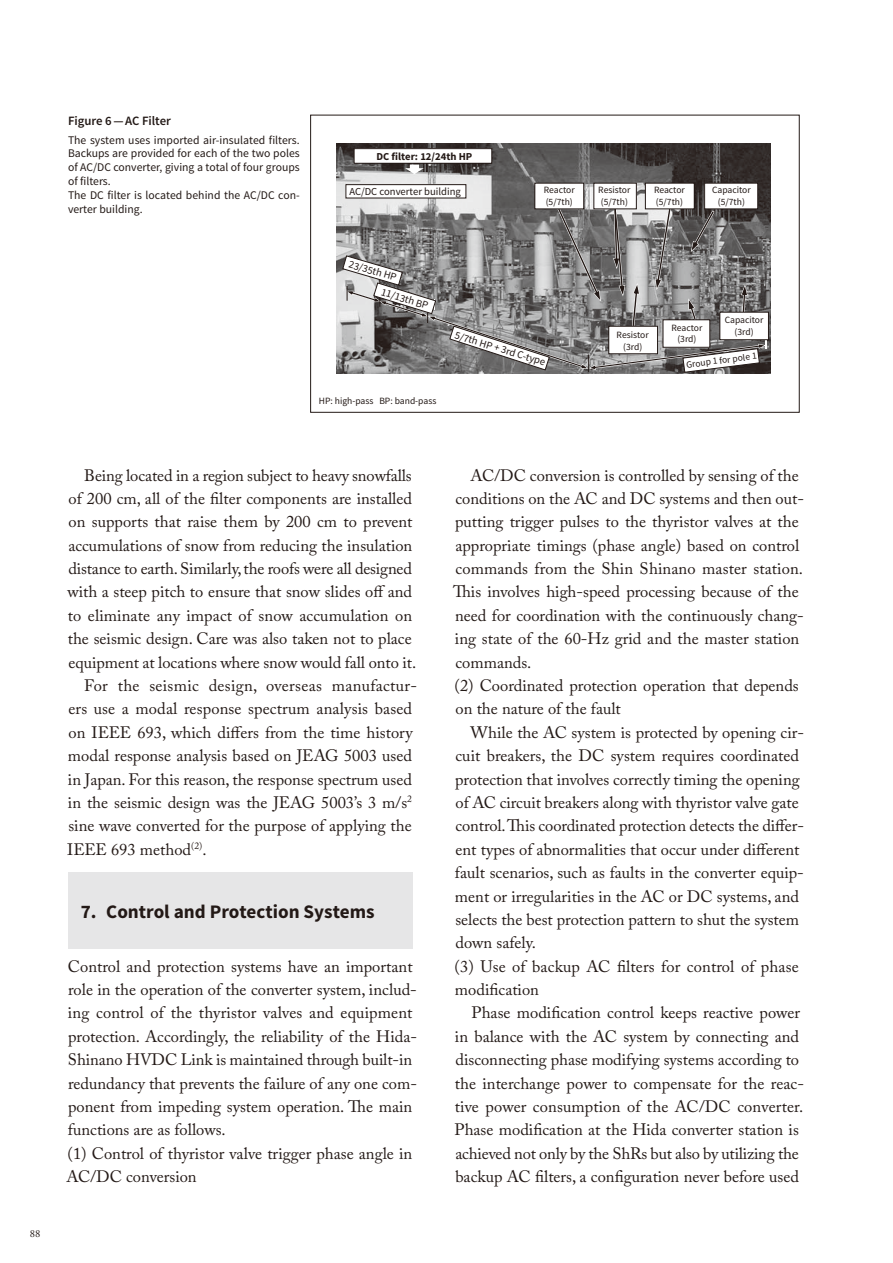
<style>
.page{position:relative;width:893px;height:1263px;background:#fff}
.page>*{position:absolute;margin:0;border:0;box-sizing:border-box;transform-origin:0 0}
.t1{font:700 19.2px "Source Sans Pro";color:#231916}
.t2{font:16.5px/23.4px "Adobe Caslon Pro";color:#231916}
.t3{font:16.5px "Adobe Caslon Pro";letter-spacing:.02em;color:#231916}
.t4{font:600 12.75px "Source Sans Pro";color:#231916}
.t5{font:11.7px/13.8px "Source Sans Pro";color:#231916}
.t6{font:10.65px "Source Sans Pro";color:#231916}
.t7{font:700 10.65px "Source Sans Pro";color:#231916}
.t8{font:10.65px "Adobe Garamond Pro";color:#231916}
.t9{font:9.6px/11.6px "Source Sans Pro";color:#231916;text-align:center}
.s1{color:#fff}
</style>
<div class="page">
<div style="left:68px;top:872px;width:344px;height:76px;background:#e6e6e7"></div>
<img style="left:337px;top:143px;width:434px;height:230px">
<div style="left:346px;top:185px;width:120px;height:13px;background:#fff"></div>
<div style="left:346px;top:184px;width:120px;height:14px;border:1px solid #231916"></div>
<svg style="left:405px;top:165px;width:19px;height:9px"></svg>
<div style="left:354px;top:149px;width:138px;height:14px;background:#fff"></div>
<div style="left:354px;top:148px;width:138px;height:16px;border:1px solid #231916"></div>
<div style="left:594px;top:183px;width:42px;height:26px;background:#fff"></div>
<div style="left:720px;top:312px;width:49px;height:28px;border:1px solid #231916"></div>
<div style="left:645px;top:183px;width:49px;height:26px;background:#fff"></div>
<div style="left:535px;top:183px;width:49px;height:26px;background:#fff"></div>
<div style="left:704px;top:183px;width:54px;height:26px;background:#fff"></div>
<div style="left:704px;top:183px;width:54px;height:26px;border:1px solid #231916"></div>
<svg style="left:342px;top:207px;width:425px;height:166px;background:#908f8f"></svg>
<div style="left:310px;top:115px;width:489px;height:298px;border:1px solid #231916"></div>
<p class="t4" style="left:68px;top:116px;width:105px">Figure 6 — AC Filter</p>
<p class="t5" style="left:68px;top:134px;width:233px">The system uses imported air-insulated filters.<br>Backups are provided for each of the two poles of AC/DC converter, giving a total of four groups of filters.<br>The DC filter is located behind the AC/DC con&shy;verter building.</p>
<p class="t7" style="left:376px;top:150px;width:97px">DC filter: 12/24th HP</p>
<p class="t6" style="left:349px;top:187px;width:113px">AC/DC converter building</p>
<p class="t6" style="left:350px;top:260px;width:51px;rotate:16deg">23/35th HP</p>
<p class="t6" style="left:383px;top:288px;width:50px;rotate:17deg">11/13th BP</p>
<p class="t9" style="left:544px;top:185px;width:32px;text-align:left">Reactor (5/7th)</p>
<p class="t9" style="left:319px;top:396px;width:119px">HP: high-pass BP: band-pass</p>
<p class="t6" style="left:456px;top:331px;width:96px;rotate:17deg">5/7th HP + 3rd C-type</p>
<p class="t9" style="left:598px;top:185px;width:34px;text-align:left">Resistor (5/7th)</p>
<p class="t9" style="left:654px;top:185px;width:32px;text-align:left">Reactor (5/7th)</p>
<p class="t9" style="left:712px;top:185px;width:40px">Capacitor (5/7th)</p>
<p class="t9" style="left:617px;top:330px;width:34px">Resistor (3rd)</p>
<p class="t9" style="left:671px;top:323px;width:32px">Reactor (3rd)</p>
<p class="t9" style="left:725px;top:315px;width:40px">Capacitor (3rd)</p>
<p class="t9" style="left:686px;top:360px;width:72px;rotate:-7deg">Group 1 for pole 1</p>
<p class="t8" style="left:30px;top:1228px;width:15px">88<span class="s1">.</span></p>
<p class="t2" style="left:84px;top:465px;width:329px">Being located in a region subject to heavy snowfalls</p>
<p class="t2" style="left:69px;top:489px;width:345px">of 200 cm, all of the filter components are installed</p>
<p class="t2" style="left:69px;top:512px;width:345px">on supports that raise them by 200 cm to prevent</p>
<p class="t2" style="left:68px;top:535px;width:345px">accumulations of snow from reducing the insulation</p>
<p class="t2" style="left:68px;top:559px;width:345px">distance to earth. Similarly, the roofs were all designed</p>
<p class="t2" style="left:67px;top:582px;width:346px">with a steep pitch to ensure that snow slides off and</p>
<p class="t2" style="left:68px;top:605px;width:346px">to eliminate any impact of snow accumulation on</p>
<p class="t2" style="left:68px;top:629px;width:345px">the seismic design. Care was also taken not to place</p>
<p class="t2" style="left:68px;top:652px;width:349px">equipment at locations where snow would fall onto it.</p>
<p class="t3" style="left:84px;top:679px;width:334px">For the seismic design, overseas manufactur-</p>
<p class="t2" style="left:68px;top:699px;width:345px">ers use a modal response spectrum analysis based</p>
<p class="t2" style="left:69px;top:722px;width:346px">on IEEE 693, which differs from the time history</p>
<p class="t2" style="left:68px;top:746px;width:346px">modal response analysis based on JEAG 5003 used</p>
<p class="t2" style="left:68px;top:769px;width:346px">in Japan. For this reason, the response spectrum used</p>
<p class="t2" style="left:68px;top:793px;width:346px">in the seismic design was the JEAG 5003’s 3 m/s<sup>2</sup></p>
<p class="t2" style="left:68px;top:816px;width:345px">sine wave converted for the purpose of applying the</p>
<p class="t2" style="left:67px;top:839px;width:141px">IEEE 693 method<sup>(2)</sup>.</p>
<p class="t1" style="left:81px;top:905px;width:295px">7. Control and Protection Systems</p>
<p class="t2" style="left:67px;top:956px;width:352px">Control and protection systems have an important role in the operation of the converter system, includ&shy;ing control of the thyristor valves and equipment protection. Accordingly, the reliability of the Hida-Shinano HVDC Link is maintained through built-in redundancy that prevents the failure of any one com&shy;ponent from impeding system operation. The main functions are as follows.<br>(1) Control of thyristor valve trigger phase angle in AC/DC conversion</p>
<p class="t2" style="left:453px;top:465px;width:352px;text-indent:18px">AC/DC conversion is controlled by sensing of the conditions on the AC and DC systems and then out&shy;putting trigger pulses to the thyristor valves at the appropriate timings (phase angle) based on control commands from the Shin Shinano master station.<br>This involves high-speed processing because of the need for coordination with the continuously chang&shy;ing state of the 60-Hz grid and the master station commands.<br>(2) Coordinated protection operation that depends on the nature of the fault</p>
<p class="t2" style="left:455px;top:722px;width:351px;text-indent:16px">While the AC system is protected by opening cir&shy;cuit breakers, the DC system requires coordinated protection that involves correctly timing the opening of AC circuit breakers along with thyristor valve gate control. This coordinated protection detects the differ&shy;ent types of abnormalities that occur under different fault scenarios, such as faults in the converter equip&shy;ment or irregularities in the AC or DC systems, and selects the best protection pattern to shut the system down safely.<br>(3) Use of backup AC filters for control of phase modification</p>
<p class="t2" style="left:454px;top:1003px;width:351px;text-indent:17px">Phase modification control keeps reactive power in balance with the AC system by connecting and disconnecting phase modifying systems according to the interchange power to compensate for the reac&shy;tive power consumption of the AC/DC converter.<br>Phase modification at the Hida converter station is achieved not only by the ShRs but also by utilizing the backup AC filters, a configuration never before used</p>
</div>
